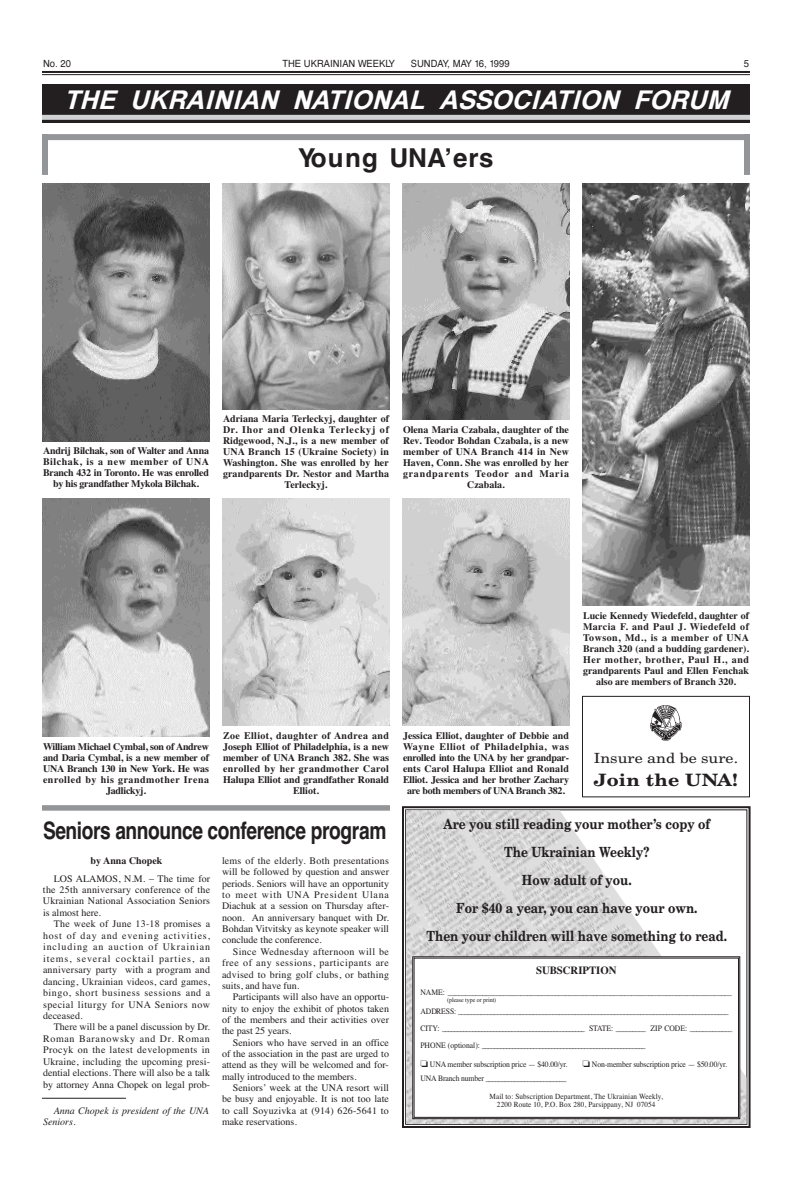
<style>
.page{position:relative;width:792px;height:1188px;background:#fff}
.page>*{position:absolute;margin:0;border:0;box-sizing:border-box;transform-origin:0 0}
.t1{font:italic 700 26px "Svoboda FAF";color:#fff}
.t2{font:700 26px "Helvetica";letter-spacing:.025em;color:#231f20}
.t3{font:700 24px "Helvetica";letter-spacing:-.02em;color:#231f20;scale:.8 1}
.t4{font:700 17px "New Century Schlbk";letter-spacing:.01em;color:#231f20;scale:1.15 1}
.t5{font:700 14px/27.8px "New Century Schlbk";color:#231f20;text-align:center;scale:.86 1}
.t6{font:14px "New Century Schlbk";color:#231f20;scale:1.15 1}
.t7{font:700 11px "Times";letter-spacing:-.005em;color:#231f20}
.t8{font:10px/11.3px "Times";color:#231f20;text-align:justify}
.t9{font:700 10px/11px "Times";color:#231f20;text-align:center}
.t10{font:700 10px/11px "Times";letter-spacing:-.025em;color:#231f20;text-align:center}
.t11{font:700 10px/11px "Times";letter-spacing:-.02em;color:#231f20;text-align:center}
.t12{font:10px "Svoboda FAF";color:#231f20;scale:.95 1}
.t13{font:italic 10px/11px "Times";color:#231f20}
.t14{font:8.3px/17.2px "Times";letter-spacing:-.015em;color:#231f20;scale:.93 1}
.t15{font:7.8px/8.6px "Times";letter-spacing:.015em;color:#231f20;text-align:center;scale:.93 1}
.t16{font:6.4px "Times";letter-spacing:-.005em;color:#231f20;scale:.93 1}
.s1{font-size:8.3px;color:#fff}
</style>
<div class="page">
<hr style="left:42px;top:71px;width:708px;height:2px;background:#231f20">
<hr style="left:42px;top:74px;width:708px;height:1px;background:#231f20">
<div style="left:42px;top:84px;width:708px;height:39px;background:#231f20"></div>
<div style="left:42px;top:115px;width:708px;height:5px;background:#d1d2d4"></div>
<img style="left:402px;top:183px;width:168px;height:237px">
<div style="left:42px;top:134px;width:708px;height:6px;background:#939598"></div>
<div style="left:42px;top:134px;width:6px;height:41px;background:#939598"></div>
<div style="left:744px;top:134px;width:6px;height:41px;background:#939598"></div>
<img style="left:222px;top:183px;width:168px;height:227px">
<img style="left:402px;top:498px;width:168px;height:228px">
<img style="left:222px;top:498px;width:168px;height:228px">
<img style="left:42px;top:498px;width:168px;height:239px">
<img style="left:42px;top:183px;width:168px;height:259px">
<img style="left:582px;top:183px;width:168px;height:423px">
<div style="left:582px;top:696px;width:168px;height:101px;border:1px solid #231f20"></div>
<img style="left:650px;top:705px;width:32px;height:36px">
<hr style="left:42px;top:1098px;width:84px;height:1px;background:#231f20">
<div style="left:402px;top:806px;width:349px;height:322px;border:2px solid #231f20"></div>
<img style="left:406px;top:810px;width:341px;height:314px">
<div style="left:414px;top:958px;width:324px;height:159px;background:#fff"></div>
<div style="left:412px;top:956px;width:328px;height:163px;border:1px solid #231f20"></div>
<div style="left:414px;top:958px;width:325px;height:160px;border:1px solid #231f20"></div>
<div style="left:42px;top:805px;width:348px;height:6px;background:#939598"></div>
<p class="t12" style="left:43px;top:57px;width:31px">No. 20</p>
<p class="t12" style="left:282px;top:57px;width:120px">THE UKRAINIAN WEEKLY</p>
<p class="t12" style="left:411px;top:57px;width:105px">SUNDAY, MAY 16, 1999</p>
<p class="t12" style="left:744px;top:57px;width:7px">5</p>
<h1 class="t1" style="left:64px;top:85px;width:666px">THE UKRAINIAN NATIONAL ASSOCIATION FORUM</h1>
<h1 class="t2" style="left:298px;top:143px;width:197px">Young UNA’ers</h1>
<p class="t11" style="left:43px;top:445px;width:168px">Andrij Bilchak, son of Walter and Anna Bilchak, is a new member of UNA Branch 432 in Toronto. He was enrolled by his grandfather Mykola Bilchak.</p>
<p class="t9" style="left:223px;top:413px;width:168px">Adriana Maria Terleckyj, daughter of<br>Dr. Ihor and Olenka Terleckyj of<br>Ridgewood, N.J., is a new member of<br>UNA Branch 15 (Ukraine Society) in<br>Washington. She was enrolled by her grandparents Dr. Nestor and Martha<br>Terleckyj.</p>
<p class="t9" style="left:403px;top:424px;width:168px">Olena Maria Czabala, daughter of the<br>Rev. Teodor Bohdan Czabala, is a new member of UNA Branch 414 in New<br>Haven, Conn. She was enrolled by her grandparents Teodor and Maria<br>Czabala.</p>
<p class="t9" style="left:583px;top:610px;width:168px">Lucie Kennedy Wiedefeld, daughter of Marcia F. and Paul J. Wiedefeld of Towson, Md., is a member of UNA Branch 320 (and a budding gardener).<br>Her mother, brother, Paul H., and grandparents Paul and Ellen Fenchak also are members of Branch 320.</p>
<p class="t10" style="left:43px;top:741px;width:168px">William Michael Cymbal, son of Andrew and Daria Cymbal, is a new member of<br>UNA Branch 130 in New York. He was enrolled by his grandmother Irena<br>Jadlickyj.</p>
<p class="t9" style="left:223px;top:730px;width:168px">Zoe Elliot, daughter of Andrea and<br>Joseph Elliot of Philadelphia, is a new member of UNA Branch 382. She was enrolled by her grandmother Carol<br>Halupa Elliot and grandfather Ronald<br>Elliot.</p>
<p class="t9" style="left:403px;top:730px;width:168px">Jessica Elliot, daughter of Debbie and Wayne Elliot of Philadelphia, was enrolled into the UNA by her grandpar&shy;ents Carol Halupa Elliot and Ronald Elliot. Jessica and her brother Zachary are both members of UNA Branch 382.</p>
<h3 class="t6" style="left:594px;top:750px;width:127px">Insure and be sure.</h3>
<h3 class="t4" style="left:594px;top:770px;width:127px">Join the UNA!</h3>
<h2 class="t3" style="left:43px;top:817px;width:431px">Seniors announce conference program</h2>
<p class="t9" style="left:91px;top:855px;width:73px">by Anna Chopek</p>
<p class="t8" style="left:43px;top:872px;width:169px;text-indent:11px">LOS ALAMOS, N.M. – The time for the 25th anniversary conference of the Ukrainian National Association Seniors is almost here.</p>
<p class="t8" style="left:43px;top:918px;width:169px;text-indent:11px">The week of June 13-18 promises a host of day and evening activities, including an auction of Ukrainian items, several cocktail parties, an anniversary party with a program and dancing, Ukrainian videos, card games, bingo, short business sessions and a special liturgy for UNA Seniors now deceased.</p>
<p class="t8" style="left:43px;top:1021px;width:169px;text-indent:11px">There will be a panel discussion by Dr.<br>Roman Baranowsky and Dr. Roman Procyk on the latest developments in Ukraine, including the upcoming presi&shy;dential elections. There will also be a talk by attorney Anna Chopek on legal prob-</p>
<p class="t13" style="left:43px;top:1105px;width:168px;text-indent:11px">Anna Chopek is president of the UNA<br>Seniors.</p>
<p class="t8" style="left:222px;top:855px;width:169px">lems of the elderly. Both presentations will be followed by question and answer periods. Seniors will have an opportunity to meet with UNA President Ulana Diachuk at a session on Thursday after&shy;noon. An anniversary banquet with Dr.<br>Bohdan Vitvitsky as keynote speaker will conclude the conference.</p>
<p class="t8" style="left:222px;top:946px;width:169px;text-indent:11px">Since Wednesday afternoon will be free of any sessions, participants are advised to bring golf clubs, or bathing suits, and have fun.</p>
<p class="t8" style="left:222px;top:991px;width:169px;text-indent:11px">Participants will also have an opportu&shy;nity to enjoy the exhibit of photos taken of the members and their activities over the past 25 years.</p>
<p class="t8" style="left:222px;top:1036px;width:169px;text-indent:11px">Seniors who have served in an office of the association in the past are urged to attend as they will be welcomed and for&shy;mally introduced to the members.</p>
<p class="t8" style="left:222px;top:1082px;width:169px;text-indent:11px">Seniors’ week at the UNA resort will be busy and enjoyable. It is not too late to call Soyuzivka at (914) 626-5641 to make reservations.</p>
<h3 class="t5" style="left:427px;top:811px;width:351px">Are you still reading your mother’s copy of<br>The Ukrainian Weekly?<br>How adult of you.<br>For $40 a year, you can have your own.<br>Then your children will have something to read.</h3>
<p class="t7" style="left:536px;top:964px;width:82px">SUBSCRIPTION</p>
<p class="t14" style="left:420px;top:984px;width:336px">NAME: __________________________________________________________________________________</p>
<p class="t16" style="left:420px;top:997px;width:83px"><span class="s1">NAME:</span> (please type or print)</p>
<p class="t14" style="left:420px;top:1002px;width:337px">ADDRESS: ___________________________________________________________________________________<br>CITY: _______________________________________________ STATE: _________ ZIP CODE: _____________<br>PHONE (optional): ______________________________________________________</p>
<p class="t14" style="left:420px;top:1056px;width:160px">❏ UNA member subscription price — $40.00/yr.</p>
<p class="t14" style="left:582px;top:1056px;width:157px">❏ Non-member subscription price — $50.00/yr.</p>
<p class="t14" style="left:420px;top:1069px;width:159px">UNA Branch number _________________________</p>
<p class="t15" style="left:490px;top:1092px;width:188px">Mail to: Subscription Department, The Ukrainian Weekly,<br>2200 Route 10, P.O. Box 280, Parsippany, NJ 07054</p>
</div>
